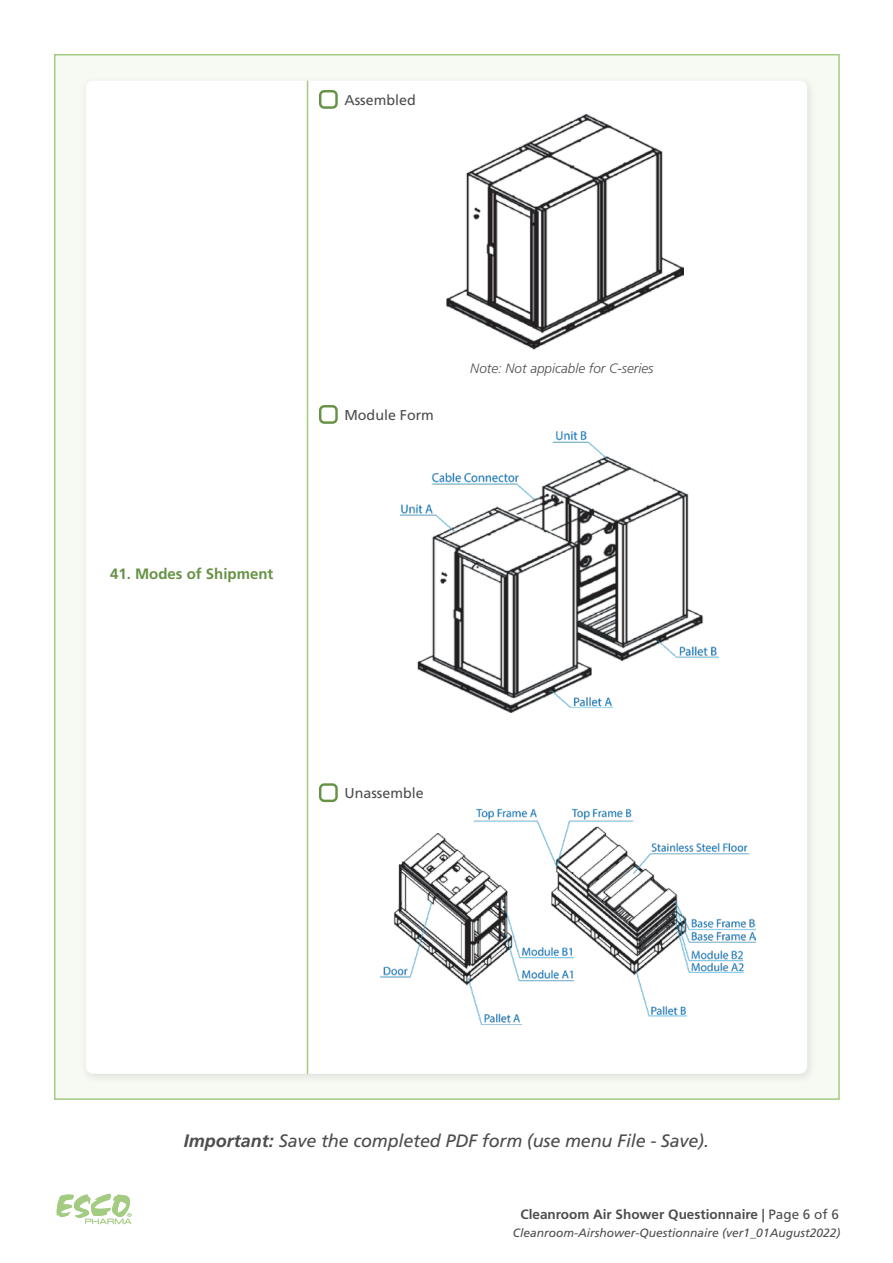
<style>
.page{position:relative;width:893px;height:1263px;background:#fff}
.page>*{position:absolute;margin:0;border:0;box-sizing:border-box;transform-origin:0 0}
.t1{font:italic 18px "Frutiger LT Std";letter-spacing:-.01em;color:#4d4d4f}
.t2{font:700 15px "Frutiger LT Std";color:#679246}
.t3{font:14.25px "Frutiger LT Std";color:#4d4d4f}
.t4{font:700 13.5px "Frutiger LT Std";color:#4d4c4f}
.t5{font:italic 300 13.5px "Frutiger LT Std";color:#4d4d4f}
.t6{font:italic 12px "Frutiger LT Std";color:#4d4c4f}
.s1{font-weight:700}
.s2{font-weight:400}
</style>
<div class="page">
<svg style="left:57px;top:1194px;width:74px;height:30px"></svg>
<div style="left:54px;top:54px;width:786px;height:1046px;background:#f6faf3;border:2px solid #a3cc81"></div>
<div style="left:79px;top:75px;width:738px;height:1009px;background:#f0f4ed"></div>
<div style="left:86px;top:81px;width:721px;height:993px;background:#fff;border-radius:8px"></div>
<hr style="left:307px;top:81px;width:1px;height:993px;background:#a3cc81">
<div style="left:319px;top:90px;width:19px;height:19px;border:2px solid #679246;border-radius:4px"></div>
<div style="left:319px;top:405px;width:19px;height:19px;border:2px solid #679246;border-radius:4px"></div>
<div style="left:319px;top:783px;width:19px;height:19px;border:2px solid #679246;border-radius:4px"></div>
<img style="left:446px;top:113px;width:237px;height:236px">
<img style="left:401px;top:431px;width:318px;height:282px">
<img style="left:380px;top:808px;width:375px;height:217px">
<p class="t3" style="left:344px;top:91px;width:73px">Assembled</p>
<p class="t2" style="left:110px;top:565px;width:165px">41. Modes of Shipment</p>
<p class="t3" style="left:344px;top:406px;width:91px">Module Form</p>
<p class="t5" style="left:470px;top:361px;width:185px">Note: Not appicable for C-series</p>
<p class="t3" style="left:344px;top:784px;width:81px">Unassemble</p>
<p class="t1" style="left:184px;top:1130px;width:527px"><span class="s1">Important:</span> Save the completed PDF form (use menu File - Save).</p>
<p class="t4" style="left:521px;top:1206px;width:320px">Cleanroom Air Shower Questionnaire | <span class="s2">Page 6 of 6</span></p>
<p class="t6" style="left:513px;top:1225px;width:329px">Cleanroom-Airshower-Questionnaire (ver1_01August2022)</p>
</div>
